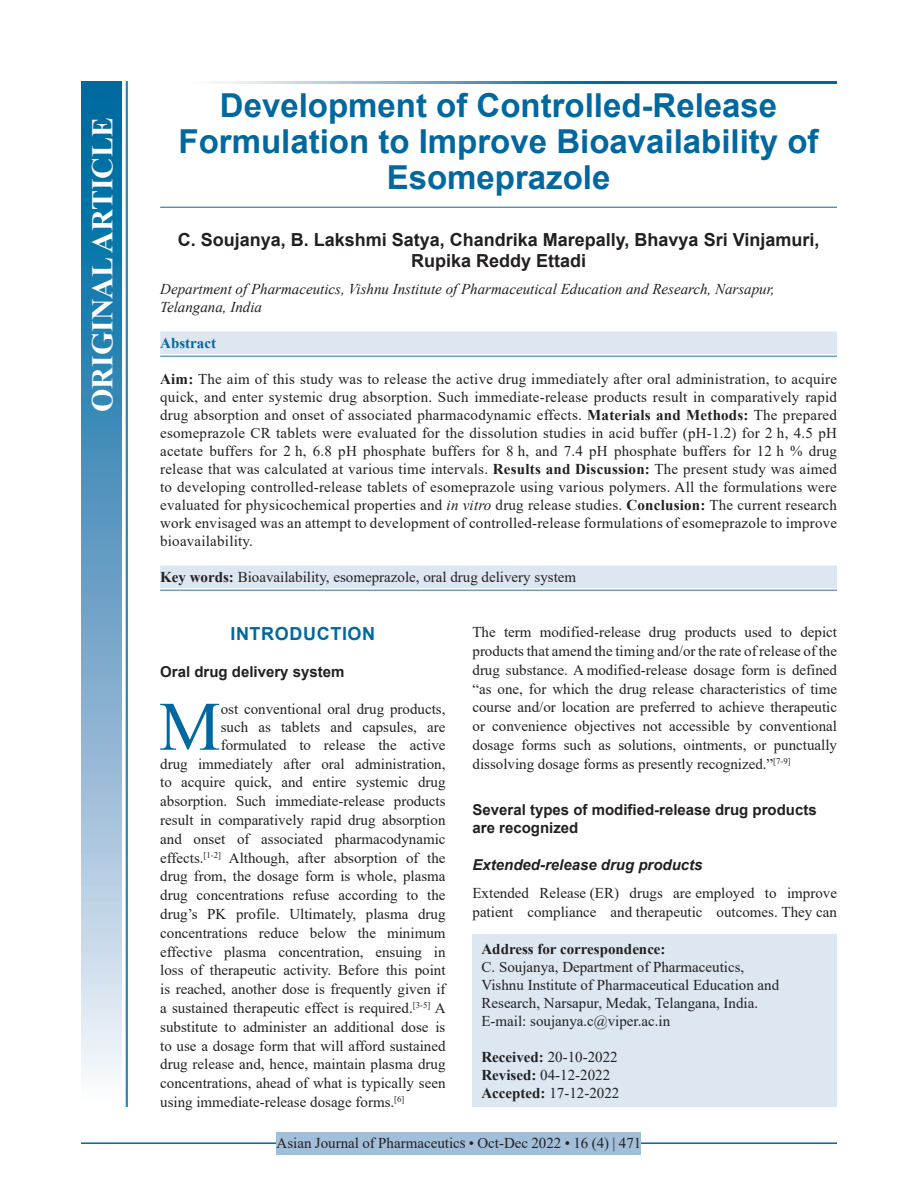
<style>
.page{position:relative;width:918px;height:1188px;background:#fff}
.page>*{position:absolute;margin:0;border:0;box-sizing:border-box;transform-origin:0 0}
.DROP_CAP_TX{font:69.3px "Times New Roman";color:#00689e}
.AT{font:700 33px/36px "Helvetica";color:#00689e;text-align:center}
.AH{font:700 30px "Times New Roman";color:#fff}
.AU{font:700 18px/21px "Helvetica";color:#231f20;text-align:center}
.t1{font:700 18px "Helvetica";letter-spacing:.035em;color:#00689e}
.ABS{font:15px/18px "Times New Roman";letter-spacing:.015em;color:#231f20;text-align:justify}
.DROP_CAP_TX-2{font:15px "Times New Roman";color:#231f20}
.TX{font:15px/18.8px "Times New Roman";color:#231f20;text-align:justify}
.ADD{font:15px/18px "Times New Roman";color:#231f20}
.AFF{font:italic 15px/18px "Times New Roman";color:#231f20}
.H2_No_Above_Space{font:700 15px/18.8px "Helvetica";color:#231f20}
.KWD_1_L{font:15px "Times New Roman";color:#231f20}
.HIS{font:15px/18px "Times New Roman";color:#231f20}
.RF{font:15px "Times New Roman";color:#231f20}
.t2{font:italic 700 15px "Helvetica";color:#231f20}
.ABSH{font:700 15px "Times New Roman";color:#00689e}
.s1{font-weight:700}
.s2{font-style:italic}
</style>
<div class="page">
<hr style="left:81px;top:1142px;width:756px;height:2px;background:#00689e">
<div style="left:277px;top:1132px;width:364px;height:22px;background:#a2bfda"></div>
<hr style="left:160px;top:207px;width:677px;height:1px;background:#00689e">
<div style="left:160px;top:332px;width:677px;height:22px;background:#dde7f2"></div>
<hr style="left:160px;top:356px;width:677px;height:1px;background:#6d9fc6">
<div style="left:160px;top:566px;width:677px;height:22px;background:#dde7f2"></div>
<hr style="left:160px;top:590px;width:677px;height:1px;background:#6d9fc6">
<div style="left:472px;top:935px;width:365px;height:172px;background:#dde7f2"></div>
<svg style="left:215px;top:81px;width:622px;height:3px;background:#4d94bc"></svg>
<hr style="left:127px;top:81px;width:1px;height:1026px;background:#00689e">
<hr style="left:126px;top:81px;width:1px;height:1026px;background:#00689e">
<div style="left:81px;top:81px;width:41px;height:1026px;background:linear-gradient(to bottom,#005e9a,#f6f0f9)"></div>
<p class="AH" style="left:81px;top:412px;width:296px;rotate:-90deg">ORIGINAL ARTICLE</p>
<p class="AT" style="left:179px;top:88px;width:641px">Development of Controlled-Release<br>Formulation to Improve Bioavailability of<br>Esomeprazole</p>
<p class="AU" style="left:178px;top:229px;width:643px">C. Soujanya, B. Lakshmi Satya, Chandrika Marepally, Bhavya Sri Vinjamuri,<br>Rupika Reddy Ettadi</p>
<p class="AFF" style="left:160px;top:280px;width:616px">Department of Pharmaceutics, Vishnu Institute of Pharmaceutical Education and Research, Narsapur,<br>Telangana, India</p>
<p class="ABSH" style="left:160px;top:332px;width:57px">Abstract</p>
<p class="ABS" style="left:160px;top:370px;width:678px"><span class="s1">Aim:</span> The aim of this study was to release the active drug immediately after oral administration, to acquire quick, and enter systemic drug absorption. Such immediate-release products result in comparatively rapid drug absorption and onset of associated pharmacodynamic effects. <span class="s1">Materials and Methods:</span> The prepared esomeprazole CR tablets were evaluated for the dissolution studies in acid buffer (pH-1.2) for 2 h, 4.5 pH acetate buffers for 2 h, 6.8 pH phosphate buffers for 8 h, and 7.4 pH phosphate buffers for 12 h % drug release that was calculated at various time intervals. <span class="s1">Results and Discussion:</span> The present study was aimed to developing controlled-release tablets of esomeprazole using various polymers. All the formulations were evaluated for physicochemical properties and <span class="s2">in vitro</span> drug release studies. <span class="s1">Conclusion:</span> The current research work envisaged was an attempt to development of controlled-release formulations of esomeprazole to improve bioavailability.</p>
<p class="KWD_1_L" style="left:160px;top:566px;width:418px"><span class="s1">Key words:</span> Bioavailability, esomeprazole, oral drug delivery system</p>
<h1 class="t1" style="left:230px;top:621px;width:146px">INTRODUCTION</h1>
<p class="H2_No_Above_Space" style="left:160px;top:662px;width:186px">Oral drug delivery system</p>
<p class="DROP_CAP_TX" style="left:159px;top:678px;width:63px">M</p>
<p class="DROP_CAP_TX-2" style="left:221px;top:698px;width:226px">ost conventional oral drug products,</p>
<p class="DROP_CAP_TX-2" style="left:221px;top:716px;width:226px">such as tablets and capsules, are</p>
<p class="DROP_CAP_TX-2" style="left:221px;top:734px;width:226px">formulated to release the active</p>
<p class="DROP_CAP_TX-2" style="left:160px;top:753px;width:287px">drug immediately after oral administration,</p>
<p class="DROP_CAP_TX-2" style="left:160px;top:772px;width:287px">to acquire quick, and entire systemic drug</p>
<p class="DROP_CAP_TX-2" style="left:160px;top:791px;width:287px">absorption. Such immediate-release products</p>
<p class="DROP_CAP_TX-2" style="left:160px;top:809px;width:287px">result in comparatively rapid drug absorption</p>
<p class="DROP_CAP_TX-2" style="left:160px;top:828px;width:287px">and onset of associated pharmacodynamic</p>
<p class="DROP_CAP_TX-2" style="left:160px;top:847px;width:287px">effects.<sup>[1-2]</sup> Although, after absorption of the</p>
<p class="DROP_CAP_TX-2" style="left:160px;top:866px;width:287px">drug from, the dosage form is whole, plasma</p>
<p class="DROP_CAP_TX-2" style="left:160px;top:885px;width:287px">drug concentrations refuse according to the</p>
<p class="DROP_CAP_TX-2" style="left:160px;top:903px;width:287px">drug’s PK profile. Ultimately, plasma drug</p>
<p class="DROP_CAP_TX-2" style="left:160px;top:922px;width:287px">concentrations reduce below the minimum</p>
<p class="DROP_CAP_TX-2" style="left:160px;top:941px;width:287px">effective plasma concentration, ensuing in</p>
<p class="DROP_CAP_TX-2" style="left:160px;top:960px;width:287px">loss of therapeutic activity. Before this point</p>
<p class="DROP_CAP_TX-2" style="left:160px;top:979px;width:287px">is reached, another dose is frequently given if</p>
<p class="DROP_CAP_TX-2" style="left:160px;top:997px;width:287px">a sustained therapeutic effect is required.<sup>[3-5]</sup> A</p>
<p class="DROP_CAP_TX-2" style="left:160px;top:1016px;width:287px">substitute to administer an additional dose is</p>
<p class="DROP_CAP_TX-2" style="left:160px;top:1035px;width:287px">to use a dosage form that will afford sustained</p>
<p class="DROP_CAP_TX-2" style="left:160px;top:1054px;width:287px">drug release and, hence, maintain plasma drug</p>
<p class="DROP_CAP_TX-2" style="left:160px;top:1073px;width:287px">concentrations, ahead of what is typically seen</p>
<p class="DROP_CAP_TX-2" style="left:160px;top:1091px;width:246px">using immediate-release dosage forms.<sup>[6]</sup></p>
<p class="TX" style="left:472px;top:623px;width:366px">The term modified-release drug products used to depict products that amend the timing and/or the rate of release of the drug substance. A modified-release dosage form is defined “as one, for which the drug release characteristics of time course and/or location are preferred to achieve therapeutic or convenience objectives not accessible by conventional dosage forms such as solutions, ointments, or punctually dissolving dosage forms as presently recognized.”<sup>[7-9]</sup></p>
<h2 class="H2_No_Above_Space" style="left:472px;top:800px;width:346px">Several types of modified-release drug products are recognized</h2>
<h3 class="t2" style="left:472px;top:855px;width:232px">Extended-release drug products</h3>
<p class="TX" style="left:472px;top:883px;width:366px">Extended Release (ER) drugs are employed to improve patient compliance and therapeutic outcomes. They can</p>
<p class="ADD" style="left:482px;top:940px;width:299px"><span class="s1">Address for correspondence:<br></span>C. Soujanya, Department of Pharmaceutics, Vishnu Institute of Pharmaceutical Education and Research, Narsapur, Medak, Telangana, India.<br>E-mail: soujanya.c@viper.ac.in</p>
<p class="HIS" style="left:482px;top:1048px;width:139px"><span class="s1">Received:</span> 20-10-2022<br><span class="s1">Revised:</span> 04-12-2022<br><span class="s1">Accepted:</span> 17-12-2022</p>
<p class="RF" style="left:277px;top:1133px;width:366px">Asian Journal of Pharmaceutics • Oct-Dec 2022 • 16 (4) | 471</p>
</div>
